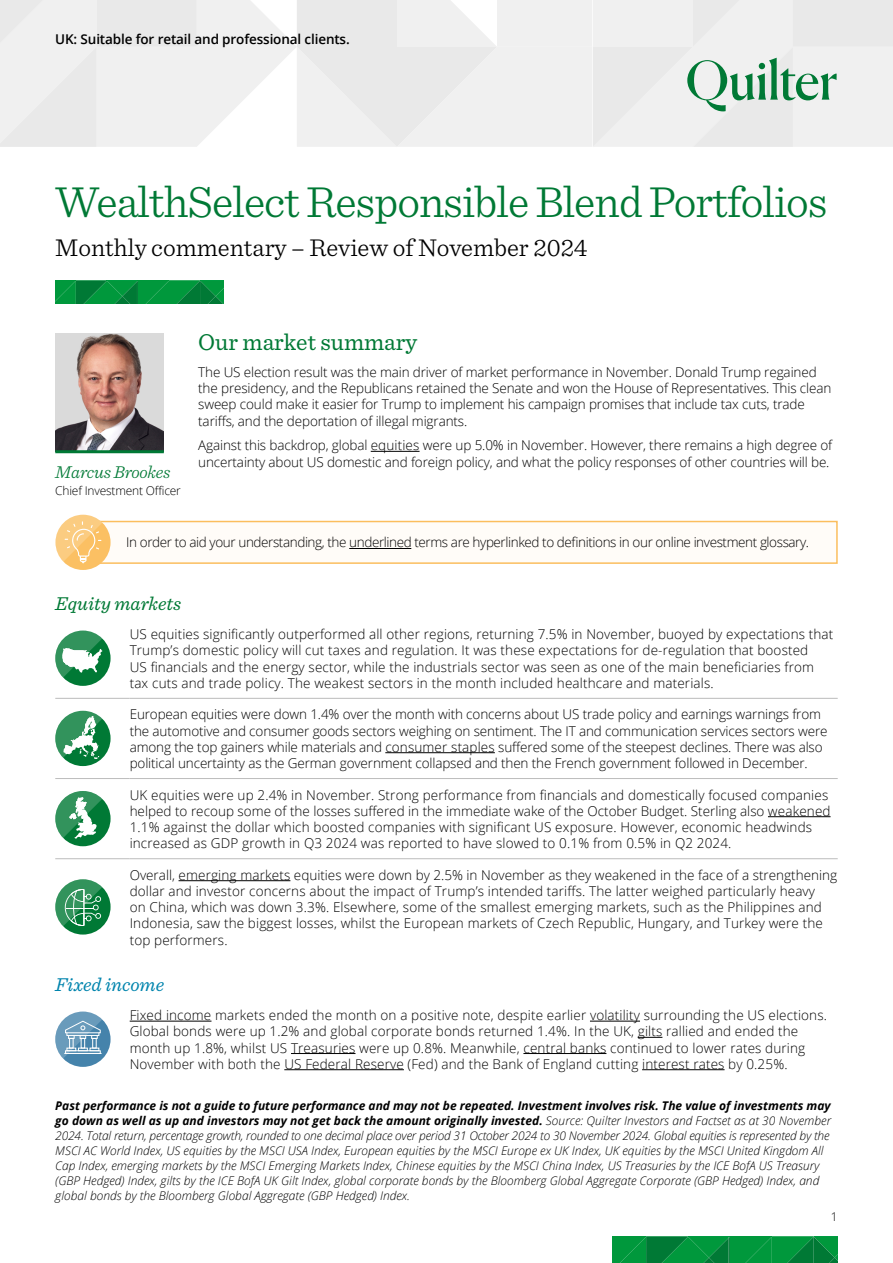
<style>
.page{position:relative;width:893px;height:1263px;background:#fff}
.page>*{position:absolute;margin:0;border:0;box-sizing:border-box;transform-origin:0 0}
.t1{font:300 45.6px "Sentinel";letter-spacing:-.02em;color:#007935}
.t2{font:300 25.5px "Sentinel";color:#000}
.t3{font:24px "Sentinel";color:#007935}
.t4{font:italic 19.5px "Sentinel";color:#007935}
.t5{font:italic 19.5px "Sentinel";color:#0084ad}
.t6{font:italic 300 18px "Sentinel";letter-spacing:-.01em;color:#007935}
.t7{font:300 13.5px/16.2px "Open Sans";letter-spacing:.01em;color:#000}
.t8{font:300 13.5px/16.2px "Open Sans";letter-spacing:-.01em;color:#000}
.t9{font:300 13.5px "Open Sans";letter-spacing:-.03em;color:#000}
.t10{font:600 13.5px "Open Sans";letter-spacing:-.01em;color:#000}
.t11{font:italic 300 12px/15px "Open Sans";color:#000}
.t12{font:300 12px "Open Sans";letter-spacing:-.015em;color:#000}
.s1{font-weight:700}
</style>
<div class="page">
<svg style="left:0;top:0;width:893px;height:147px"></svg>
<svg style="left:55px;top:281px;width:168px;height:23px;background:#028f3b"></svg>
<img style="left:55px;top:333px;width:109px;height:117px">
<hr style="left:55px;top:450px;width:109px;height:3px;background:#007935">
<hr style="left:371px;top:451px;width:49px;height:1px;background:#000">
<div style="left:83px;top:521px;width:754px;height:42px;background:#fffcf8"></div>
<hr style="left:349px;top:548px;width:62px;height:1px;background:#000">
<div style="left:82px;top:521px;width:756px;height:43px;border:2px solid #fbbe5e"></div>
<div style="left:55px;top:515px;width:56px;height:55px;background:#fbc063;border-radius:50%"></div>
<svg style="left:55px;top:515px;width:47px;height:48px"></svg>
<hr style="left:55px;top:698px;width:75px;height:1px;background:#bcbcbc">
<hr style="left:130px;top:698px;width:708px;height:1px;background:#bcbcbc">
<hr style="left:55px;top:778px;width:75px;height:1px;background:#bcbcbc">
<hr style="left:130px;top:778px;width:708px;height:1px;background:#bcbcbc">
<hr style="left:55px;top:858px;width:75px;height:1px;background:#bcbcbc">
<hr style="left:130px;top:858px;width:708px;height:1px;background:#bcbcbc">
<div style="left:55px;top:631px;width:56px;height:55px;background:#007935;border-radius:50%"></div>
<svg style="left:55px;top:631px;width:47px;height:46px"></svg>
<div style="left:55px;top:711px;width:56px;height:55px;background:#007935;border-radius:50%"></div>
<svg style="left:55px;top:711px;width:47px;height:48px"></svg>
<hr style="left:385px;top:752px;width:110px;height:1px;background:#000">
<div style="left:55px;top:791px;width:56px;height:55px;background:#007935;border-radius:50%"></div>
<svg style="left:55px;top:791px;width:47px;height:47px"></svg>
<hr style="left:768px;top:816px;width:63px;height:1px;background:#000">
<div style="left:55px;top:879px;width:56px;height:55px;background:#007935;border-radius:50%"></div>
<svg style="left:55px;top:879px;width:47px;height:47px"></svg>
<hr style="left:179px;top:880px;width:111px;height:1px;background:#000">
<div style="left:55px;top:1011px;width:56px;height:56px;background:#4583ab;border-radius:50%"></div>
<svg style="left:55px;top:1011px;width:47px;height:47px"></svg>
<hr style="left:130px;top:1021px;width:81px;height:1px;background:#000">
<hr style="left:590px;top:1021px;width:50px;height:1px;background:#000">
<svg style="left:638px;top:1037px;width:24px;height:1px"></svg>
<hr style="left:291px;top:1053px;width:64px;height:1px;background:#000">
<hr style="left:523px;top:1053px;width:83px;height:1px;background:#000">
<hr style="left:284px;top:1069px;width:120px;height:1px;background:#000">
<hr style="left:642px;top:1069px;width:83px;height:1px;background:#000">
<svg style="left:612px;top:1236px;width:226px;height:27px;background:#03903c"></svg>
<p class="t10" style="left:55px;top:30px;width:296px">UK: Suitable for retail and professional clients.</p>
<h1 class="t1" style="left:55px;top:168px;width:774px">WealthSelect Responsible Blend Portfolios</h1>
<h2 class="t2" style="left:55px;top:229px;width:534px">Monthly commentary – Review of November 2024</h2>
<h3 class="t6" style="left:55px;top:459px;width:117px">Marcus Brookes</h3>
<p class="t12" style="left:55px;top:482px;width:127px">Chief Investment Officer</p>
<h3 class="t3" style="left:198px;top:323px;width:221px">Our market summary</h3>
<p class="t8" style="left:198px;top:364px;width:635px">The US election result was the main driver of market performance in November. Donald Trump regained the presidency, and the Republicans retained the Senate and won the House of Representatives. This clean sweep could make it easier for Trump to implement his campaign promises that include tax cuts, trade tariffs, and the deportation of illegal migrants.</p>
<p class="t8" style="left:198px;top:437px;width:636px">Against this backdrop, global equities were up 5.0% in November. However, there remains a high degree of uncertainty about US domestic and foreign policy, and what the policy responses of other countries will be.</p>
<p class="t9" style="left:126px;top:533px;width:684px">In order to aid your understanding, the underlined terms are hyperlinked to definitions in our online investment glossary.</p>
<h3 class="t4" style="left:55px;top:588px;width:127px">Equity markets</h3>
<p class="t7" style="left:130px;top:626px;width:705px">US equities significantly outperformed all other regions, returning 7.5% in November, buoyed by expectations that Trump’s domestic policy will cut taxes and regulation. It was these expectations for de-regulation that boosted<br>US financials and the energy sector, while the industrials sector was seen as one of the main beneficiaries from tax cuts and trade policy. The weakest sectors in the month included healthcare and materials.</p>
<p class="t8" style="left:130px;top:706px;width:699px">European equities were down 1.4% over the month with concerns about US trade policy and earnings warnings from the automotive and consumer goods sectors weighing on sentiment. The IT and communication services sectors were among the top gainers while materials and consumer staples suffered some of the steepest declines. There was also political uncertainty as the German government collapsed and then the French government followed in December.</p>
<p class="t7" style="left:130px;top:786px;width:702px">UK equities were up 2.4% in November. Strong performance from financials and domestically focused companies helped to recoup some of the losses suffered in the immediate wake of the October Budget. Sterling also weakened 1.1% against the dollar which boosted companies with significant US exposure. However, economic headwinds increased as GDP growth in Q3 2024 was reported to have slowed to 0.1% from 0.5% in Q2 2024.</p>
<p class="t7" style="left:130px;top:866px;width:709px">Overall, emerging markets equities were down by 2.5% in November as they weakened in the face of a strengthening dollar and investor concerns about the impact of Trump’s intended tariffs. The latter weighed particularly heavy<br>on China, which was down 3.3%. Elsewhere, some of the smallest emerging markets, such as the Philippines and Indonesia, saw the biggest losses, whilst the European markets of Czech Republic, Hungary, and Turkey were the top performers.</p>
<h3 class="t5" style="left:55px;top:969px;width:110px">Fixed income</h3>
<p class="t7" style="left:130px;top:1007px;width:699px">Fixed income markets ended the month on a positive note, despite earlier volatility surrounding the US elections.<br>Global bonds were up 1.2% and global corporate bonds returned 1.4%. In the UK, gilts rallied and ended the month up 1.8%, whilst US Treasuries were up 0.8%. Meanwhile, central banks continued to lower rates during November with both the US Federal Reserve (Fed) and the Bank of England cutting interest rates by 0.25%.</p>
<p class="t11" style="left:55px;top:1098px;width:777px"><span class="s1">Past performance is not a guide to future performance and may not be repeated. Investment involves risk. The value of investments may go down as well as up and investors may not get back the amount originally invested.</span> Source: Quilter Investors and Factset as at 30 November 2024. Total return, percentage growth, rounded to one decimal place over period 31 October 2024 to 30 November 2024. Global equities is represented by the MSCI AC World Index, US equities by the MSCI USA Index, European equities by the MSCI Europe ex UK Index, UK equities by the MSCI United Kingdom All Cap Index, emerging markets by the MSCI Emerging Markets Index, Chinese equities by the MSCI China Index, US Treasuries by the ICE BofA US Treasury (GBP Hedged) Index, gilts by the ICE BofA UK Gilt Index, global corporate bonds by the Bloomberg Global Aggregate Corporate (GBP Hedged) Index, and global bonds by the Bloomberg Global Aggregate (GBP Hedged) Index.</p>
<p class="t12" style="left:831px;top:1208px;width:8px">1</p>
</div>
